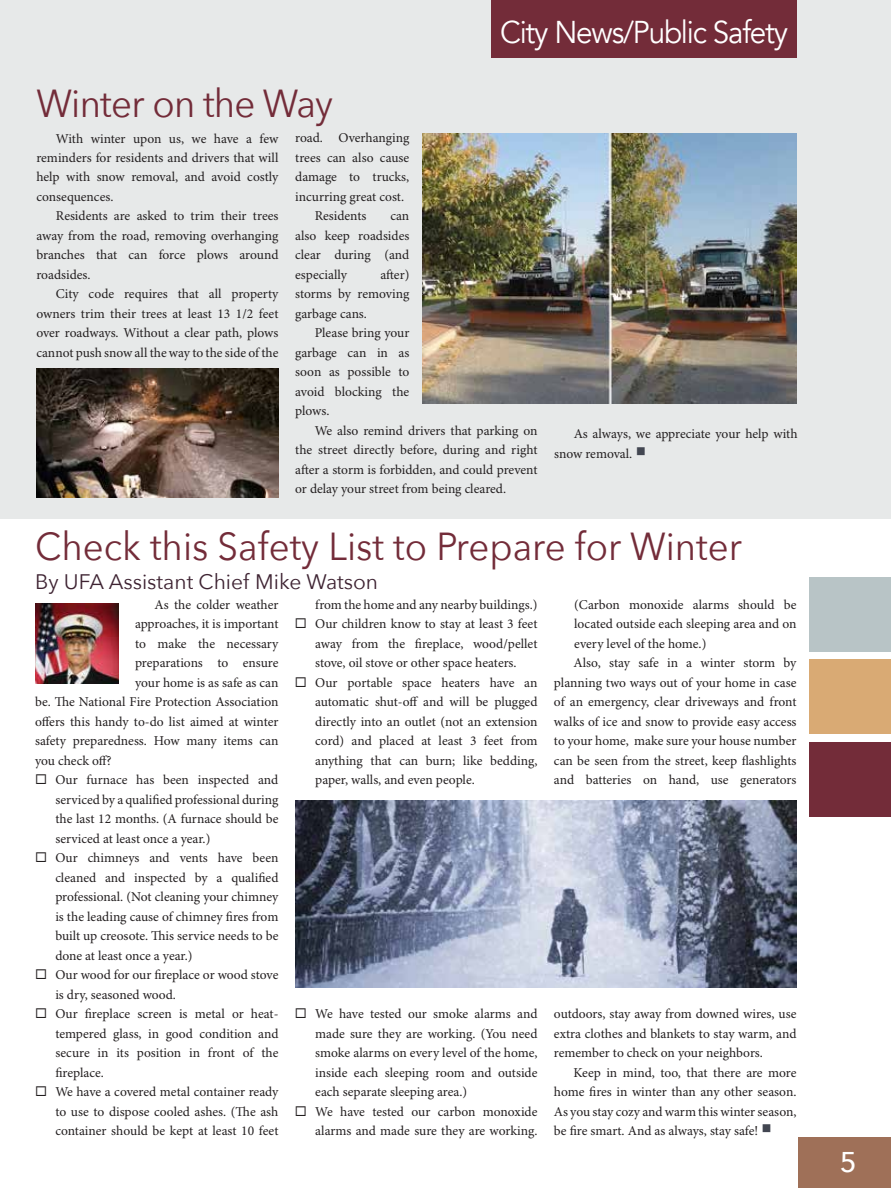
<style>
.page{position:relative;width:891px;height:1188px;background:#fff}
.page>*{position:absolute;margin:0;border:0;box-sizing:border-box;transform-origin:0 0}
.t1{font:39px "Avenir Next";color:#732c39;scale:.94 1}
.t2{font:39px "Avenir Next";letter-spacing:-.02em;color:#732c39;scale:.94 1}
.t3{font:31.5px "Avenir";letter-spacing:-.04em;color:#fff;scale:.94 1}
.t4{font:500 28.5px "Avenir Next";color:#fff}
.t5{font:21px "Avenir Next";color:#3e2332}
.t6{font:13.5px/19.5px "Minion Pro";letter-spacing:-.005em;color:#231f20;text-align:justify}
.s1{font-size:27px;color:#424651}
</style>
<div class="page">
<div style="left:0;top:0;width:891px;height:518px;background:#e7e9e9"></div>
<div style="left:799px;top:1138px;width:92px;height:50px;background:#9f7058"></div>
<div style="left:491px;top:0;width:306px;height:57px;background:#732c39"></div>
<div style="left:809px;top:577px;width:82px;height:75px;background:#b8c4c6"></div>
<div style="left:809px;top:659px;width:82px;height:75px;background:#d9aa74"></div>
<div style="left:809px;top:742px;width:82px;height:75px;background:#732c39"></div>
<img style="left:35px;top:603px;width:84px;height:81px">
<img style="left:423px;top:134px;width:373px;height:270px">
<img style="left:36px;top:368px;width:242px;height:130px">
<img style="left:295px;top:801px;width:501px;height:186px">
<h2 class="t3" style="left:500px;top:13px;width:308px">City News/Public Safety</h2>
<h1 class="t2" style="left:36px;top:71px;width:317px">Winter on the Way</h1>
<p class="t6" style="left:36px;top:129px;width:244px;text-indent:19px">With winter upon us, we have a few reminders for residents and drivers that will help with snow removal, and avoid costly consequences.</p>
<p class="t6" style="left:36px;top:207px;width:244px;text-indent:19px">Residents are asked to trim their trees away from the road, removing overhanging branches that can force plows around roadsides.</p>
<p class="t6" style="left:36px;top:285px;width:244px;text-indent:19px">City code requires that all property owners trim their trees at least 13 1/2 feet over roadways. Without a clear path, plows cannot push snow all the way to the side of the</p>
<p class="t6" style="left:295px;top:129px;width:116px">road. Overhanging</p>
<p class="t6" style="left:295px;top:148px;width:116px">trees can also cause</p>
<p class="t6" style="left:295px;top:168px;width:116px">damage to trucks,</p>
<p class="t6" style="left:295px;top:187px;width:110px">incurring great cost.</p>
<p class="t6" style="left:315px;top:207px;width:53px">Residents</p>
<p class="t6" style="left:295px;top:207px;width:116px;text-indent:95px">can also keep roadsides clear during (and especially</p>
<p class="t6" style="left:295px;top:265px;width:116px;text-indent:85px">after) storms by removing garbage cans.</p>
<p class="t6" style="left:295px;top:324px;width:116px;text-indent:19px">Please bring your garbage can in as soon as possible to avoid blocking the plows.</p>
<p class="t6" style="left:295px;top:421px;width:244px;text-indent:19px">We also remind drivers that parking on the street directly before, during and right after a storm is forbidden, and could prevent or delay your street from being cleared.</p>
<p class="t6" style="left:554px;top:425px;width:245px;text-indent:19px">As always, we appreciate your help with snow removal. <span class="s1">■</span></p>
<h1 class="t1" style="left:35px;top:514px;width:754px">Check this Safety List to Prepare for Winter</h1>
<p class="t6" style="left:315px;top:595px;width:224px;text-align:left">from the home and any nearby buildings.)<br>Our children know to stay at least 3 feet away from the fireplace, wood/pellet stove, oil stove or other space heaters.<br>Our portable space heaters have an automatic shut-off and will be plugged directly into an outlet (not an extension cord) and placed at least 3 feet from anything that can burn; like bedding, paper, walls, and even people.</p>
<h3 class="t5" style="left:35px;top:564px;width:344px">By UFA Assistant Chief Mike Watson</h3>
<p class="t6" style="left:574px;top:595px;width:224px">(Carbon monoxide alarms should be</p>
<p class="t6" style="left:574px;top:615px;width:224px">located outside each sleeping area and on</p>
<p class="t6" style="left:574px;top:634px;width:134px">every level of the home.)</p>
<p class="t6" style="left:573px;top:654px;width:224px">Also, stay safe in a winter storm by</p>
<p class="t6" style="left:554px;top:673px;width:244px">planning two ways out of your home in case</p>
<p class="t6" style="left:554px;top:693px;width:244px">of an emergency, clear driveways and front</p>
<p class="t6" style="left:554px;top:712px;width:244px">walks of ice and snow to provide easy access</p>
<p class="t6" style="left:554px;top:732px;width:244px">to your home, make sure your house number</p>
<p class="t6" style="left:554px;top:751px;width:244px">can be seen from the street, keep flashlights</p>
<p class="t6" style="left:554px;top:771px;width:244px">and batteries on hand, use generators</p>
<p class="t6" style="left:155px;top:595px;width:125px">As the colder weather</p>
<p class="t6" style="left:135px;top:615px;width:145px">approaches, it is important</p>
<p class="t6" style="left:135px;top:634px;width:145px">to make the necessary</p>
<p class="t6" style="left:135px;top:654px;width:145px">preparations to ensure</p>
<p class="t6" style="left:135px;top:673px;width:145px">your home is as safe as can</p>
<p class="t6" style="left:35px;top:693px;width:245px">be. The National Fire Protection Association</p>
<p class="t6" style="left:35px;top:712px;width:245px">offers this handy to-do list aimed at winter</p>
<p class="t6" style="left:35px;top:732px;width:245px">safety preparedness. How many items can</p>
<p class="t6" style="left:35px;top:751px;width:78px">you check off?</p>
<p class="t6" style="left:55px;top:771px;width:225px">Our furnace has been inspected and</p>
<p class="t6" style="left:55px;top:790px;width:225px">serviced by a qualified professional during</p>
<p class="t6" style="left:55px;top:810px;width:225px">the last 12 months. (A furnace should be</p>
<p class="t6" style="left:55px;top:829px;width:157px">serviced at least once a year.)</p>
<p class="t6" style="left:55px;top:849px;width:225px">Our chimneys and vents have been</p>
<p class="t6" style="left:55px;top:868px;width:225px">cleaned and inspected by a qualified</p>
<p class="t6" style="left:55px;top:888px;width:225px">professional. (Not cleaning your chimney</p>
<p class="t6" style="left:55px;top:907px;width:225px">is the leading cause of chimney fires from</p>
<p class="t6" style="left:55px;top:927px;width:225px">built up creosote. This service needs to be</p>
<p class="t6" style="left:55px;top:946px;width:139px">done at least once a year.)</p>
<p class="t6" style="left:55px;top:966px;width:225px">Our wood for our fireplace or wood stove</p>
<p class="t6" style="left:55px;top:985px;width:122px">is dry, seasoned wood.</p>
<p class="t6" style="left:55px;top:1005px;width:225px">Our fireplace screen is metal or heat-</p>
<p class="t6" style="left:55px;top:1024px;width:225px">tempered glass, in good condition and</p>
<p class="t6" style="left:55px;top:1044px;width:225px">secure in its position in front of the</p>
<p class="t6" style="left:55px;top:1063px;width:50px">fireplace.</p>
<p class="t6" style="left:55px;top:1083px;width:225px">We have a covered metal container ready</p>
<p class="t6" style="left:55px;top:1102px;width:225px">to use to dispose cooled ashes. (The ash</p>
<p class="t6" style="left:55px;top:1121px;width:225px">container should be kept at least 10 feet</p>
<p class="t6" style="left:554px;top:1005px;width:244px">outdoors, stay away from downed wires, use extra clothes and blankets to stay warm, and remember to check on your neighbors.</p>
<p class="t6" style="left:554px;top:1063px;width:244px;text-indent:19px">Keep in mind, too, that there are more home fires in winter than any other season.<br>As you stay cozy and warm this winter season, be fire smart. And as always, stay safe! <span class="s1">■</span></p>
<p class="t6" style="left:315px;top:1005px;width:224px;text-align:left">We have tested our smoke alarms and made sure they are working. (You need smoke alarms on every level of the home, inside each sleeping room and outside each separate sleeping area.)<br>We have tested our carbon monoxide alarms and made sure they are working.</p>
<h3 class="t4" style="left:840px;top:1138px;width:18px">5</h3>
</div>
